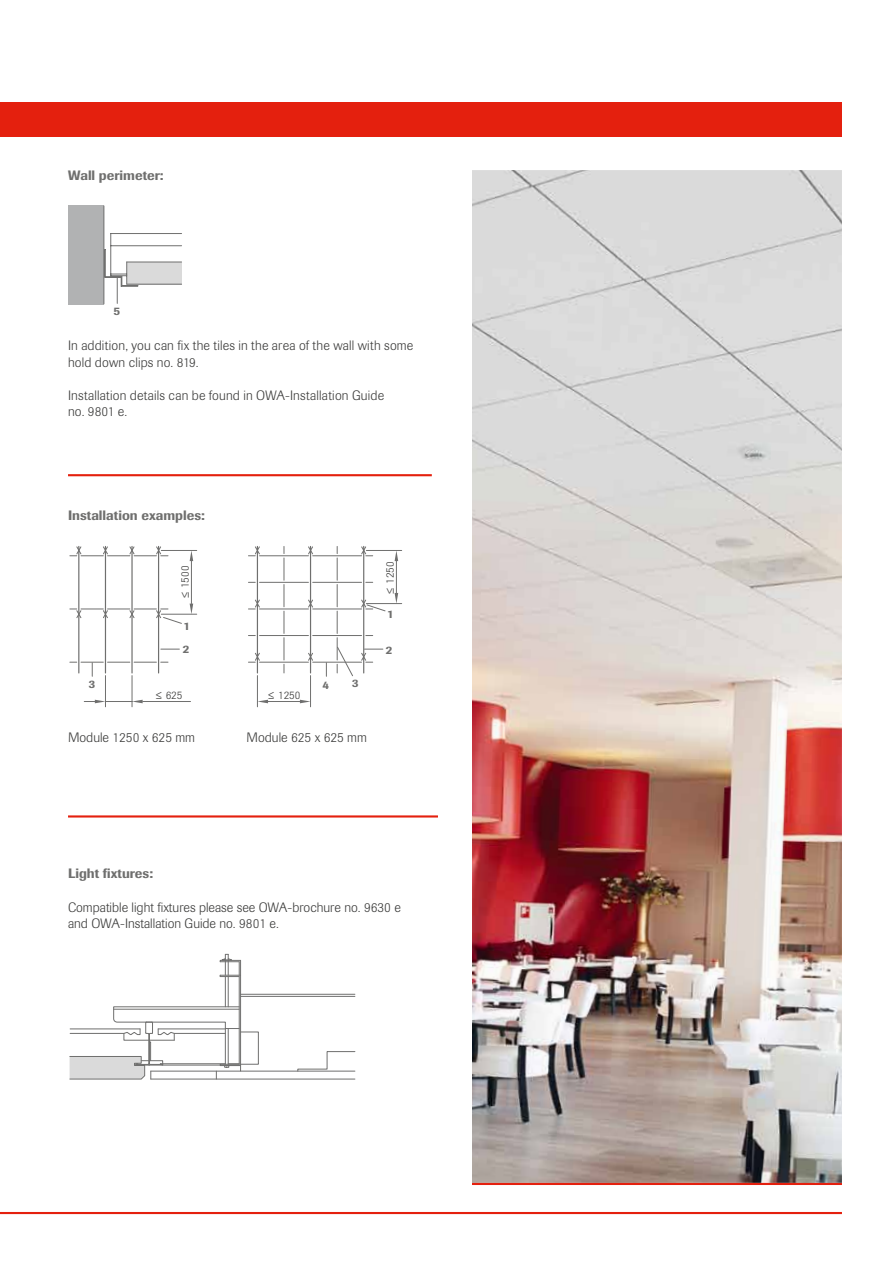
<style>
.page{position:relative;width:893px;height:1263px;background:#fff}
.page>*{position:absolute;margin:0;border:0;box-sizing:border-box;transform-origin:0 0}
.t1{font:300 13.5px/16.5px "Imago Pro";letter-spacing:.01em;color:#3b3b3a}
.t2{font:500 13.5px "Imago Pro";color:#6f6f6e}
.t3{font:300 11.25px "Imago Pro";color:#3b3b3a}
.t4{font:500 11.25px/23.2px "Imago Pro";color:#6f6f6e}
</style>
<div class="page">
<img style="left:472px;top:170px;width:370px;height:1013px">
<hr style="left:472px;top:1183px;width:370px;height:2px;background:#e4200e">
<div style="left:0;top:102px;width:842px;height:34px;background:#e4200e"></div>
<hr style="left:68px;top:474px;width:364px;height:2px;background:#e4200e">
<hr style="left:68px;top:815px;width:370px;height:2px;background:#e4200e">
<hr style="left:0;top:1212px;width:842px;height:2px;background:#e4200e">
<div style="left:68px;top:205px;width:36px;height:99px;background:#b1b2b3"></div>
<hr style="left:104px;top:206px;width:1px;height:98px;background:#6f6f6e">
<svg style="left:104px;top:233px;width:78px;height:70px"></svg>
<hr style="left:78px;top:546px;width:1px;height:127px;background:#6f6f6e">
<hr style="left:131px;top:546px;width:2px;height:127px;background:#6f6f6e">
<hr style="left:105px;top:546px;width:1px;height:127px;background:#6f6f6e">
<hr style="left:158px;top:546px;width:1px;height:127px;background:#6f6f6e">
<svg style="left:70px;top:546px;width:98px;height:10px"></svg>
<hr style="left:143px;top:701px;width:48px;height:1px;background:#6f6f6e">
<hr style="left:132px;top:676px;width:1px;height:31px;background:#6f6f6e">
<hr style="left:105px;top:676px;width:1px;height:31px;background:#6f6f6e">
<svg style="left:84px;top:700px;width:59px;height:3px"></svg>
<hr style="left:191px;top:561px;width:1px;height:43px;background:#6f6f6e">
<hr style="left:161px;top:550px;width:36px;height:1px;background:#6f6f6e">
<hr style="left:161px;top:614px;width:36px;height:1px;background:#6f6f6e">
<svg style="left:190px;top:604px;width:3px;height:10px"></svg>
<svg style="left:190px;top:551px;width:3px;height:10px"></svg>
<svg style="left:70px;top:609px;width:112px;height:15px"></svg>
<svg style="left:161px;top:649px;width:18px;height:1px"></svg>
<svg style="left:70px;top:662px;width:98px;height:14px"></svg>
<hr style="left:259px;top:609px;width:49px;height:1px;background:#6f6f6e">
<hr style="left:259px;top:635px;width:49px;height:1px;background:#6f6f6e">
<hr style="left:259px;top:662px;width:49px;height:1px;background:#6f6f6e">
<svg style="left:284px;top:546px;width:1px;height:127px"></svg>
<hr style="left:259px;top:555px;width:49px;height:1px;background:#6f6f6e">
<hr style="left:259px;top:582px;width:49px;height:1px;background:#6f6f6e">
<hr style="left:257px;top:546px;width:1px;height:127px;background:#6f6f6e">
<svg style="left:248px;top:546px;width:12px;height:117px"></svg>
<hr style="left:268px;top:701px;width:32px;height:1px;background:#6f6f6e">
<hr style="left:310px;top:676px;width:1px;height:31px;background:#6f6f6e">
<hr style="left:257px;top:676px;width:1px;height:31px;background:#6f6f6e">
<svg style="left:258px;top:700px;width:10px;height:3px"></svg>
<svg style="left:300px;top:700px;width:10px;height:3px"></svg>
<hr style="left:396px;top:561px;width:1px;height:32px;background:#6f6f6e">
<hr style="left:366px;top:550px;width:36px;height:1px;background:#6f6f6e">
<hr style="left:366px;top:603px;width:36px;height:1px;background:#6f6f6e">
<svg style="left:395px;top:593px;width:3px;height:10px"></svg>
<svg style="left:395px;top:551px;width:3px;height:10px"></svg>
<svg style="left:308px;top:546px;width:78px;height:130px"></svg>
<hr style="left:151px;top:1079px;width:204px;height:1px;background:#6f6f6e">
<hr style="left:241px;top:994px;width:114px;height:1px;background:#6f6f6e">
<hr style="left:228px;top:976px;width:1px;height:31px;background:#6f6f6e">
<hr style="left:225px;top:976px;width:1px;height:31px;background:#6f6f6e">
<hr style="left:239px;top:976px;width:1px;height:88px;background:#6f6f6e">
<hr style="left:240px;top:960px;width:1px;height:34px;background:#6f6f6e">
<svg style="left:219px;top:954px;width:22px;height:23px"></svg>
<hr style="left:241px;top:1071px;width:114px;height:1px;background:#6f6f6e">
<svg style="left:297px;top:1051px;width:59px;height:21px"></svg>
<hr style="left:241px;top:996px;width:114px;height:1px;background:#6f6f6e">
<div style="left:240px;top:1032px;width:19px;height:32px;border:1px solid #6f6f6e"></div>
<svg style="left:69px;top:994px;width:172px;height:86px"></svg>
<p class="t2" style="left:68px;top:167px;width:97px">Wall perimeter:</p>
<p class="t4" style="left:113px;top:300px;width:8px">5</p>
<p class="t1" style="left:68px;top:337px;width:347px">In addition, you can fix the tiles in the area of the wall with some hold down clips no. 819.</p>
<p class="t1" style="left:68px;top:387px;width:318px">Installation details can be found in OWA-Installation Guide no. 9801 e.</p>
<p class="t2" style="left:68px;top:507px;width:138px">Installation examples:</p>
<p class="t4" style="left:89px;top:672px;width:8px">3</p>
<p class="t3" style="left:178px;top:599px;width:35px;rotate:-90deg">≤ 1500</p>
<p class="t4" style="left:183px;top:614px;width:9px">1<br>2</p>
<p class="t3" style="left:155px;top:688px;width:29px">≤ 625</p>
<p class="t3" style="left:267px;top:688px;width:35px">≤ 1250</p>
<p class="t4" style="left:322px;top:673px;width:8px">4</p>
<p class="t4" style="left:352px;top:671px;width:8px">3</p>
<p class="t1" style="left:68px;top:728px;width:129px">Module 1250 x 625 mm</p>
<p class="t1" style="left:247px;top:728px;width:122px">Module 625 x 625 mm</p>
<p class="t3" style="left:383px;top:595px;width:35px;rotate:-90deg">≤ 1250</p>
<p class="t4" style="left:387px;top:602px;width:8px">1</p>
<p class="t4" style="left:386px;top:638px;width:8px">2</p>
<p class="t2" style="left:68px;top:864px;width:86px">Light fixtures:</p>
<p class="t1" style="left:68px;top:898px;width:334px">Compatible light fixtures please see OWA-brochure no. 9630 e and OWA-Installation Guide no. 9801 e.</p>
</div>
